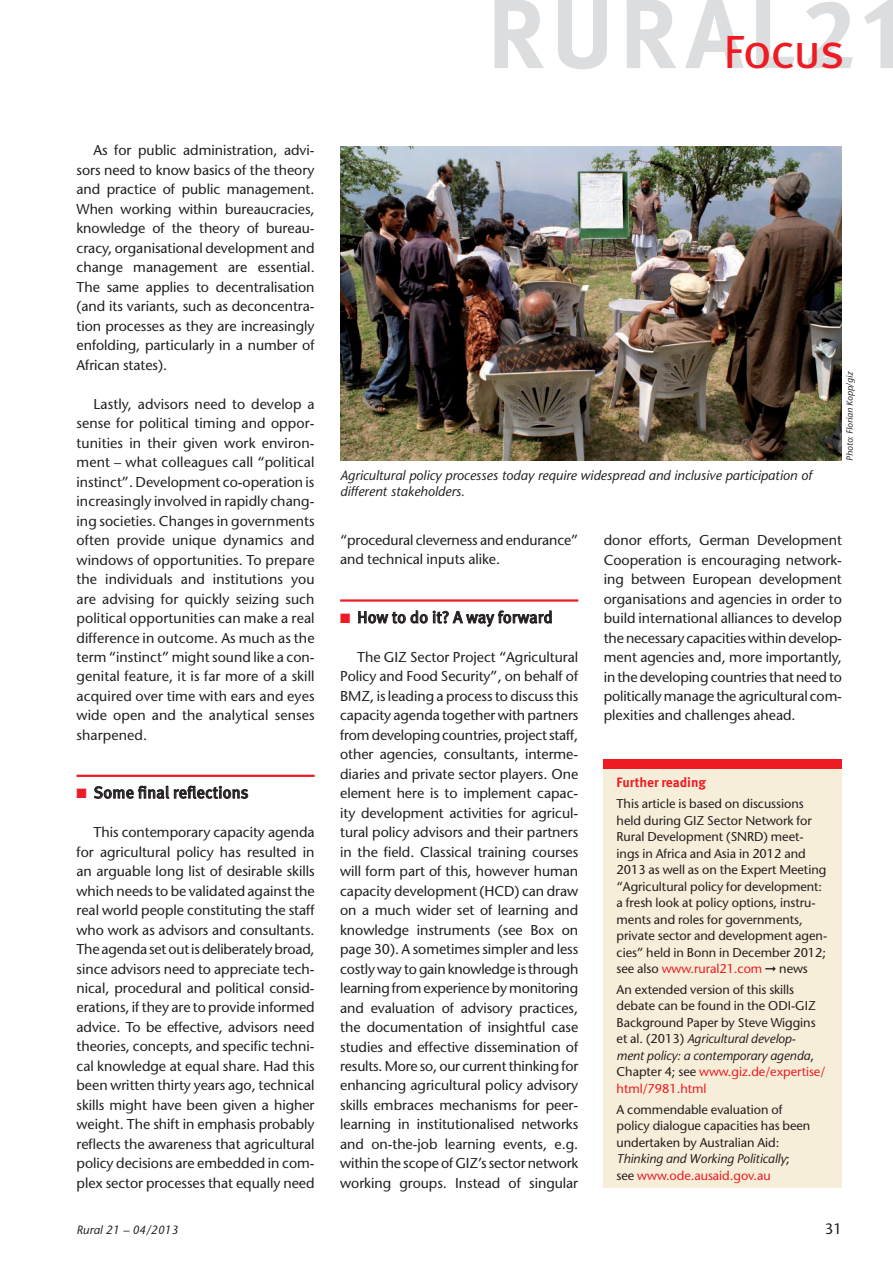
<style>
.page{position:relative;width:893px;height:1263px;background:#fff}
.page>*{position:absolute;margin:0;border:0;box-sizing:border-box;transform-origin:0 0}
.t1{font:46.5px "Meta Pro";letter-spacing:-.04em;color:#ed1c24}
.t2{font:16.5px "Meta Pro";color:#231f20}
.t3{font:15px "Stone Sans";color:#231f20}
.t4{font:14.25px/19.5px "Stone Sans";letter-spacing:-.005em;color:#231f20;text-align:justify}
.t5{font:italic 13.5px/16.5px "Stone Sans";color:#231f20}
.t6{font:700 13.5px "Meta Pro";color:#ed1c24}
.t7{font:12.75px/16.5px "Stone Sans";letter-spacing:-.005em;color:#231f20}
.t8{font:italic 12px "Stone Sans";color:#231f20}
.t9{font:italic 9px "Stone Sans";color:#231f20}
.s1{color:#ed1c24}
.s2{font-style:italic}
</style>
<div class="page">
<svg style="left:558px;top:0;width:49px;height:69px"></svg>
<svg style="left:685px;top:0;width:59px;height:68px"></svg>
<svg style="left:756px;top:0;width:39px;height:68px"></svg>
<svg style="left:806px;top:2px;width:47px;height:66px"></svg>
<svg style="left:864px;top:0;width:29px;height:68px"></svg>
<svg style="left:494px;top:0;width:50px;height:68px"></svg>
<svg style="left:627px;top:0;width:49px;height:68px"></svg>
<hr style="left:77px;top:775px;width:238px;height:2px;background:#ed1c24">
<svg style="left:94px;top:786px;width:154px;height:13px"></svg>
<hr style="left:340px;top:599px;width:238px;height:3px;background:#ed1c24">
<svg style="left:358px;top:610px;width:194px;height:17px"></svg>
<div style="left:604px;top:769px;width:238px;height:419px;background:#f6eed8"></div>
<div style="left:604px;top:759px;width:238px;height:10px;background:#ed1c24"></div>
<img style="left:340px;top:146px;width:502px;height:315px">
<h1 class="t1" style="left:724px;top:22px;width:123px">Focus</h1>
<p class="t4" style="left:77px;top:141px;width:240px;text-indent:17px">As for public administration, advi&shy;sors need to know basics of the theory and practice of public management.<br>When working within bureaucracies, knowledge of the theory of bureau&shy;cracy, organisational development and change management are essential.<br>The same applies to decentralisation (and its variants, such as deconcentra&shy;tion processes as they are increasingly enfolding, particularly in a number of African states).</p>
<p class="t4" style="left:77px;top:394px;width:240px;text-indent:17px">Lastly, advisors need to develop a sense for political timing and oppor&shy;tunities in their given work environ&shy;ment – what colleagues call “political instinct”. Development co-operation is increasingly involved in rapidly chang&shy;ing societies. Changes in governments often provide unique dynamics and windows of opportunities. To prepare the individuals and institutions you are advising for quickly seizing such political opportunities can make a real difference in outcome. As much as the term “instinct” might sound like a con&shy;genital feature, it is far more of a skill acquired over time with ears and eyes wide open and the analytical senses sharpened.</p>
<p class="t2" style="left:77px;top:782px;width:174px"><span class="s1">■</span> Some final reflections</p>
<p class="t4" style="left:77px;top:822px;width:240px;text-indent:17px">This contemporary capacity agenda for agricultural policy has resulted in an arguable long list of desirable skills which needs to be validated against the real world people constituting the staff who work as advisors and consultants.<br>The agenda set out is deliberately broad, since advisors need to appreciate tech&shy;nical, procedural and political consid&shy;erations, if they are to provide informed advice. To be effective, advisors need theories, concepts, and specific techni&shy;cal knowledge at equal share. Had this been written thirty years ago, technical skills might have been given a higher weight. The shift in emphasis probably reflects the awareness that agricultural policy decisions are embedded in com&shy;plex sector processes that equally need</p>
<p class="t5" style="left:340px;top:467px;width:473px">Agricultural policy processes today require widespread and inclusive participation of different stakeholders.</p>
<p class="t9" style="left:844px;top:461px;width:91px;rotate:-90deg">Photo: Florian Kopp/giz</p>
<p class="t4" style="left:340px;top:530px;width:240px">“procedural cleverness and endurance” and technical inputs alike.</p>
<p class="t2" style="left:340px;top:607px;width:214px"><span class="s1">■</span> How to do it? A way forward</p>
<p class="t4" style="left:340px;top:647px;width:240px;text-indent:17px">The GIZ Sector Project “Agricultural Policy and Food Security”, on behalf of BMZ, is leading a process to discuss this capacity agenda together with partners from developing countries, project staff, other agencies, consultants, interme&shy;diaries and private sector players. One element here is to implement capac&shy;ity development activities for agricul&shy;tural policy advisors and their partners in the field. Classical training courses will form part of this, however human capacity development (HCD) can draw on a much wider set of learning and knowledge instruments (see Box on page 30). A sometimes simpler and less costly way to gain knowledge is through learning from experience by monitoring and evaluation of advisory practices, the documentation of insightful case studies and effective dissemination of results. More so, our current thinking for enhancing agricultural policy advisory skills embraces mechanisms for peer&shy;learning in institutionalised networks and on-the-job learning events, e.g. within the scope of GIZ’s sector network working groups. Instead of singular</p>
<p class="t4" style="left:604px;top:530px;width:240px">donor efforts, German Development Cooperation is encouraging network&shy;ing between European development organisations and agencies in order to build international alliances to develop the necessary capacities within develop&shy;ment agencies and, more importantly, in the developing countries that need to politically manage the agricultural com&shy;plexities and challenges ahead.</p>
<p class="t6" style="left:617px;top:774px;width:91px">Further reading</p>
<p class="t7" style="left:617px;top:795px;width:212px">This article is based on discussions held during GIZ Sector Network for Rural Development (SNRD) meet&shy;ings in Africa and Asia in 2012 and 2013 as well as on the Expert Meeting “Agricultural policy for development: a fresh look at policy options, instru&shy;ments and roles for governments, private sector and development agen&shy;cies” held in Bonn in December 2012; see also <span class="s1">www.rural21.com</span> ➞ news</p>
<p class="t7" style="left:617px;top:981px;width:210px">An extended version of this skills debate can be found in the ODI-GIZ<br>Background Paper by Steve Wiggins et al. (2013) <span class="s2">Agricultural develop&shy;ment policy: a contemporary agenda</span>,<br>Chapter 4; see <span class="s1">www.giz.de/expertise/ html/7981.html</span></p>
<p class="t7" style="left:617px;top:1101px;width:195px">A commendable evaluation of policy dialogue capacities has been undertaken by Australian Aid:<br><span class="s2">Thinking and Working Politically</span>; see <span class="s1">www.ode.ausaid.gov.au</span></p>
<p class="t8" style="left:77px;top:1222px;width:103px">Rural 21 – 04/2013</p>
<p class="t3" style="left:825px;top:1220px;width:19px">31</p>
</div>
